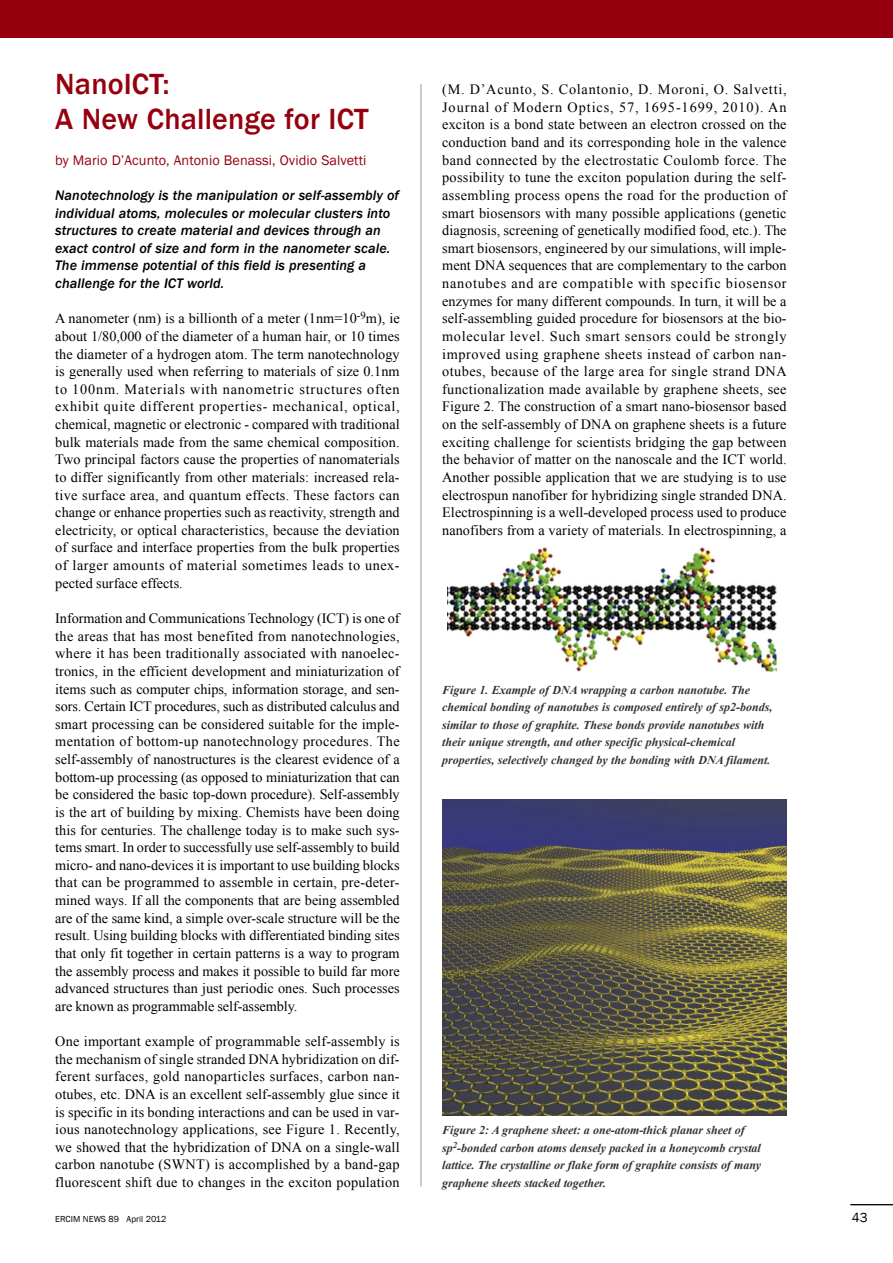
<style>
.page{position:relative;width:893px;height:1263px;background:#fff}
.page>*{position:absolute;margin:0;border:0;box-sizing:border-box;transform-origin:0 0}
.t1{font:500 30px/35.2px "Franklin Gothic";letter-spacing:.005em;color:#96000e}
.t2{font:14.25px/17.5px "Times New Roman";letter-spacing:.005em;color:#000;text-align:justify}
.t3{font:italic 500 14.25px/17.5px "Franklin Gothic";letter-spacing:.005em;color:#000}
.t4{font:14.25px "Franklin Gothic";letter-spacing:.005em;color:#96000e}
.t5{font:13.5px "Franklin Gothic";color:#000}
.t6{font:italic 700 12px/17.7px "Times New Roman";color:#333}
.t7{font:9px "Franklin Gothic";color:#000}
</style>
<div class="page">
<hr style="left:421px;top:84px;width:1px;height:1102px;background:#999">
<hr style="left:850px;top:1204px;width:43px;height:1px;background:#000">
<div style="left:0;top:0;width:893px;height:38px;background:#96000e"></div>
<img style="left:442px;top:799px;width:345px;height:317px">
<img style="left:447px;top:546px;width:331px;height:126px">
<h1 class="t1" style="left:55px;top:66px;width:315px">NanoICT:<br>A New Challenge for ICT</h1>
<p class="t4" style="left:55px;top:152px;width:313px">by Mario D’Acunto, Antonio Benassi, Ovidio Salvetti</p>
<p class="t3" style="left:55px;top:186px;width:345px">Nanotechnology is the manipulation or self-assembly of individual atoms, molecules or molecular clusters into structures to create material and devices through an exact control of size and form in the nanometer scale.<br>The immense potential of this field is presenting a challenge for the ICT world.</p>
<p class="t2" style="left:55px;top:310px;width:346px">A nanometer (nm) is a billionth of a meter (1nm=10<sup>-9</sup>m), ie about 1/80,000 of the diameter of a human hair, or 10 times the diameter of a hydrogen atom. The term nanotechnology is generally used when referring to materials of size 0.1nm to 100nm. Materials with nanometric structures often exhibit quite different properties- mechanical, optical, chemical, magnetic or electronic - compared with traditional bulk materials made from the same chemical composition.<br>Two principal factors cause the properties of nanomaterials to differ significantly from other materials: increased rela&shy;tive surface area, and quantum effects. These factors can change or enhance properties such as reactivity, strength and electricity, or optical characteristics, because the deviation of surface and interface properties from the bulk properties of larger amounts of material sometimes leads to unex&shy;pected surface effects.</p>
<p class="t2" style="left:55px;top:609px;width:346px">Information and Communications Technology (ICT) is one of the areas that has most benefited from nanotechnologies, where it has been traditionally associated with nanoelec&shy;tronics, in the efficient development and miniaturization of items such as computer chips, information storage, and sen&shy;sors. Certain ICT procedures, such as distributed calculus and smart processing can be considered suitable for the imple&shy;mentation of bottom-up nanotechnology procedures. The self-assembly of nanostructures is the clearest evidence of a bottom-up processing (as opposed to miniaturization that can be considered the basic top-down procedure). Self-assembly is the art of building by mixing. Chemists have been doing this for centuries. The challenge today is to make such sys&shy;tems smart. In order to successfully use self-assembly to build micro- and nano-devices it is important to use building blocks that can be programmed to assemble in certain, pre-deter&shy;mined ways. If all the components that are being assembled are of the same kind, a simple over-scale structure will be the result. Using building blocks with differentiated binding sites that only fit together in certain patterns is a way to program the assembly process and makes it possible to build far more advanced structures than just periodic ones. Such processes are known as programmable self-assembly.</p>
<p class="t2" style="left:55px;top:1032px;width:346px">One important example of programmable self-assembly is the mechanism of single stranded DNA hybridization on dif&shy;ferent surfaces, gold nanoparticles surfaces, carbon nan&shy;otubes, etc. DNA is an excellent self-assembly glue since it is specific in its bonding interactions and can be used in var&shy;ious nanotechnology applications, see Figure 1. Recently, we showed that the hybridization of DNA on a single-wall carbon nanotube (SWNT) is accomplished by a band-gap fluorescent shift due to changes in the exciton population</p>
<p class="t2" style="left:442px;top:81px;width:346px">(M. D’Acunto, S. Colantonio, D. Moroni, O. Salvetti, Journal of Modern Optics, 57, 1695-1699, 2010). An exciton is a bond state between an electron crossed on the conduction band and its corresponding hole in the valence band connected by the electrostatic Coulomb force. The possibility to tune the exciton population during the self&shy;assembling process opens the road for the production of smart biosensors with many possible applications (genetic diagnosis, screening of genetically modified food, etc.). The smart biosensors, engineered by our simulations, will imple&shy;ment DNA sequences that are complementary to the carbon nanotubes and are compatible with specific biosensor enzymes for many different compounds. In turn, it will be a self-assembling guided procedure for biosensors at the bio&shy;molecular level. Such smart sensors could be strongly improved using graphene sheets instead of carbon nan&shy;otubes, because of the large area for single strand DNA functionalization made available by graphene sheets, see Figure 2. The construction of a smart nano-biosensor based on the self-assembly of DNA on graphene sheets is a future exciting challenge for scientists bridging the gap between the behavior of matter on the nanoscale and the ICT world.<br>Another possible application that we are studying is to use electrospun nanofiber for hybridizing single stranded DNA.<br>Electrospinning is a well-developed process used to produce nanofibers from a variety of materials. In electrospinning, a</p>
<p class="t6" style="left:442px;top:681px;width:332px">Figure 1. Example of DNA wrapping a carbon nanotube. The chemical bonding of nanotubes is composed entirely of sp2-bonds, similar to those of graphite. These bonds provide nanotubes with their unique strength, and other specific physical-chemical properties, selectively changed by the bonding with DNA filament.</p>
<p class="t6" style="left:442px;top:1121px;width:321px">Figure 2: A graphene sheet: a one-atom-thick planar sheet of sp<sup>2</sup>-bonded carbon atoms densely packed in a honeycomb crystal lattice. The crystalline or flake form of graphite consists of many graphene sheets stacked together.</p>
<p class="t7" style="left:55px;top:1214px;width:113px">ERCIM NEWS 89 April 2012</p>
<p class="t5" style="left:852px;top:1210px;width:17px">43</p>
</div>
